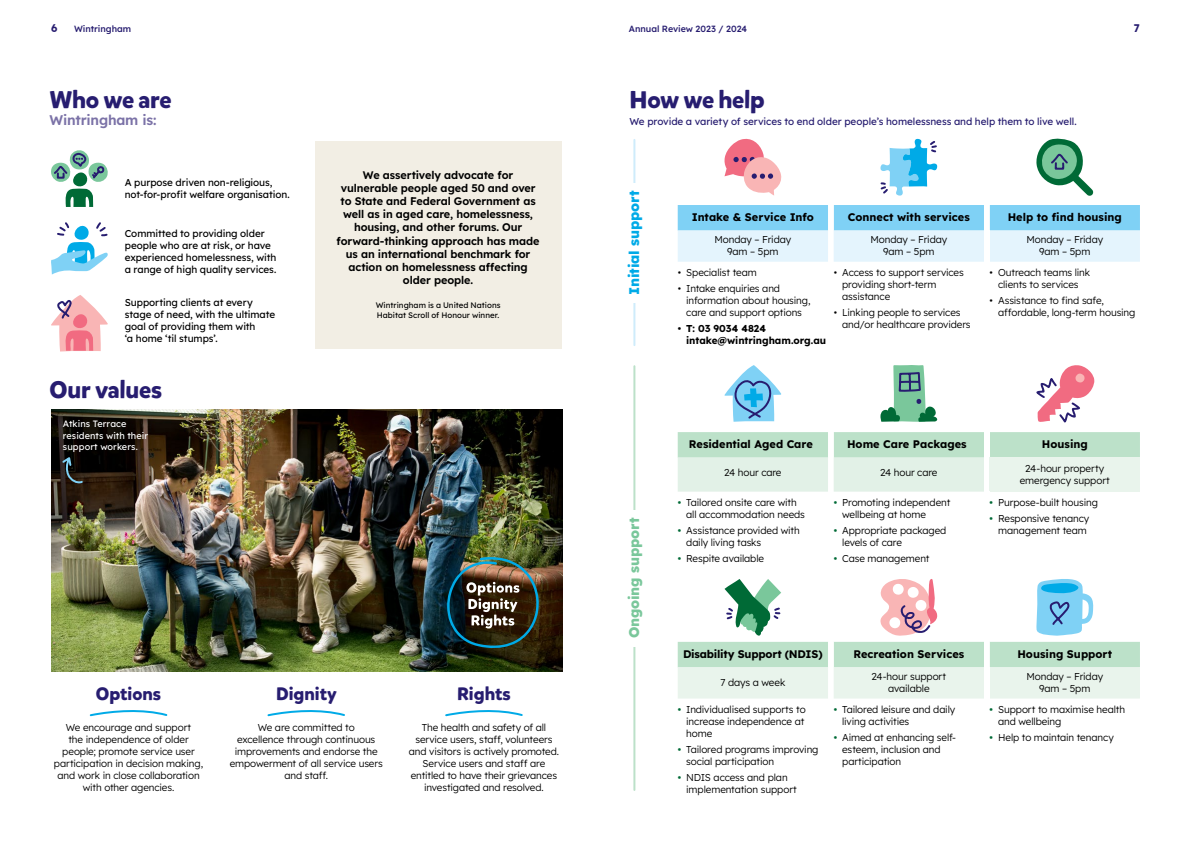
<style>
.page{position:relative;width:1191px;height:842px;background:#fff}
.page>*{position:absolute;margin:0;border:0;box-sizing:border-box;transform-origin:0 0}
.t1{font:700 24px "Mikado";letter-spacing:-.01em;color:#271d70}
.t2{font:700 18px "Mikado";color:#271d70}
.t3{font:600 14px "Lexend";letter-spacing:-.015em;color:#7b72a7}
.t4{font:800 14px "Lexend";letter-spacing:-.015em;color:#00aae7}
.t5{font:800 14px "Lexend";letter-spacing:-.01em;color:#7ac79b}
.t6{font:600 11px/13px "Lexend";letter-spacing:-.01em;color:#000;text-align:center}
.t7{font:700 11px "Lexend";color:#000}
.t8{font:700 11px "Lexend";letter-spacing:-.02em;color:#000}
.t9{font:700 11px "Lexend";color:#271d70}
.t10{font:300 10px/12px "Lexend";letter-spacing:-.01em;color:#000}
.t11{font:10px/12px "Lexend";letter-spacing:-.005em;color:#000}
.t12{font:10px "Lexend";letter-spacing:-.005em;color:#271d70}
.t13{font:700 10px/12px "Lexend";letter-spacing:-.005em;color:#000}
.t14{font:9.2px/11.7px "Lexend";letter-spacing:.005em;color:#fff}
.t15{font:500 9px "Lexend";letter-spacing:-.005em;color:#271d70}
.t16{font:8px/10px "Lexend";color:#000}
.s1{font-weight:700;color:#006a36}
</style>
<div class="page">
<img style="left:51px;top:410px;width:511px;height:262px">
<svg style="left:89px;top:710px;width:79px;height:7px"></svg>
<svg style="left:267px;top:710px;width:78px;height:7px"></svg>
<svg style="left:445px;top:710px;width:78px;height:7px"></svg>
<div style="left:315px;top:141px;width:246px;height:208px;background:#f2eee4"></div>
<svg style="left:51px;top:222px;width:57px;height:52px"></svg>
<svg style="left:51px;top:295px;width:57px;height:56px"></svg>
<svg style="left:51px;top:150px;width:57px;height:57px"></svg>
<img style="left:447px;top:557px;width:92px;height:91px">
<svg style="left:61px;top:455px;width:23px;height:29px"></svg>
<hr style="left:633px;top:366px;width:2px;height:424px;background:#bce1c9">
<hr style="left:633px;top:140px;width:2px;height:205px;background:#cfecfb">
<div style="left:629px;top:183px;width:10px;height:119px;background:#fff"></div>
<div style="left:629px;top:509px;width:10px;height:137px;background:#fff"></div>
<svg style="left:677px;top:642px;width:463px;height:57px;background:#d6ecdd"></svg>
<div style="left:984px;top:667px;width:5px;height:31px;background:#fff"></div>
<div style="left:984px;top:698px;width:5px;height:111px;background:#fff"></div>
<svg style="left:677px;top:205px;width:463px;height:57px;background:#b8e5f9"></svg>
<div style="left:984px;top:231px;width:5px;height:31px;background:#fff"></div>
<svg style="left:880px;top:139px;width:58px;height:57px"></svg>
<svg style="left:1036px;top:138px;width:57px;height:58px"></svg>
<svg style="left:724px;top:138px;width:58px;height:58px"></svg>
<svg style="left:880px;top:365px;width:57px;height:57px"></svg>
<svg style="left:677px;top:432px;width:463px;height:204px"></svg>
<svg style="left:724px;top:365px;width:57px;height:57px"></svg>
<svg style="left:1036px;top:365px;width:58px;height:58px"></svg>
<p class="t9" style="left:51px;top:19px;width:8px">6</p>
<p class="t15" style="left:74px;top:22px;width:59px">Wintringham</p>
<p class="t15" style="left:629px;top:22px;width:120px">Annual Review 2023 / 2024</p>
<p class="t9" style="left:1133px;top:19px;width:8px">7</p>
<h1 class="t1" style="left:50px;top:84px;width:123px">Who we are</h1>
<h3 class="t3" style="left:50px;top:110px;width:108px">Wintringham is:</h3>
<p class="t11" style="left:125px;top:175px;width:166px">A purpose driven non-religious, not-for-profit welfare organisation.</p>
<p class="t6" style="left:336px;top:168px;width:205px">We assertively advocate for vulnerable people aged 50 and over to State and Federal Government as well as in aged care, homelessness, housing, and other forums. Our forward-thinking approach has made us an international benchmark for action on homelessness affecting older people.</p>
<p class="t16" style="left:376px;top:299px;width:126px">Wintringham is a United Nations<br>Habitat Scroll of Honour winner.</p>
<p class="t11" style="left:125px;top:226px;width:153px">Committed to providing older people who are at risk, or have experienced homelessness, with a range of high quality services.</p>
<p class="t11" style="left:125px;top:295px;width:152px">Supporting clients at every stage of need, with the ultimate goal of providing them with<br>‘a home ‘til stumps’.</p>
<h1 class="t1" style="left:50px;top:374px;width:114px">Our values</h1>
<p class="t14" style="left:63px;top:417px;width:87px">Atkins Terrace residents with their support workers.</p>
<h2 class="t2" style="left:96px;top:683px;width:67px">Options</h2>
<h2 class="t2" style="left:276px;top:683px;width:62px">Dignity</h2>
<h2 class="t2" style="left:457px;top:683px;width:55px">Rights</h2>
<p class="t10" style="left:54px;top:721px;width:151px;text-align:center">We encourage and support<br>the independence of older people; promote service user participation in decision making, and work in close collaboration with other agencies.</p>
<p class="t10" style="left:230px;top:721px;width:155px;text-align:center">We are committed to<br>excellence through continuous improvements and endorse the empowerment of all service users and staff.</p>
<p class="t10" style="left:409px;top:721px;width:152px;text-align:center">The health and safety of all service users, staff, volunteers and visitors is actively promoted.<br>Service users and staff are entitled to have their grievances investigated and resolved.</p>
<h1 class="t1" style="left:629px;top:84px;width:137px">How we help</h1>
<p class="t12" style="left:629px;top:115px;width:448px">We provide a variety of services to end older people’s homelessness and help them to live well.</p>
<h3 class="t4" style="left:623px;top:295px;width:106px;rotate:-90deg">Initial support</h3>
<p class="t7" style="left:691px;top:208px;width:124px">Intake &amp; Service Info</p>
<p class="t7" style="left:848px;top:208px;width:123px">Connect with services</p>
<p class="t7" style="left:1007px;top:208px;width:116px">Help to find housing</p>
<p class="t10" style="left:714px;top:233px;width:78px;text-align:center">Monday – Friday<br>9am – 5pm</p>
<p class="t10" style="left:870px;top:233px;width:78px;text-align:center">Monday – Friday<br>9am – 5pm</p>
<p class="t10" style="left:1026px;top:233px;width:78px;text-align:center">Monday – Friday<br>9am – 5pm</p>
<p class="t10" style="left:677px;top:266px;width:80px">• Specialist team</p>
<p class="t10" style="left:686px;top:282px;width:126px;text-indent:-9px">• Intake enquiries and information about housing, care and support options</p>
<p class="t13" style="left:686px;top:322px;width:142px;text-indent:-9px">• T: 03 9034 4824 intake@wintringham.org.au</p>
<p class="t10" style="left:842px;top:266px;width:123px;text-indent:-9px">• Access to support services providing short-term assistance</p>
<p class="t10" style="left:842px;top:306px;width:130px;text-indent:-9px">• Linking people to services and/or healthcare providers</p>
<p class="t10" style="left:989px;top:266px;width:102px;text-align:center">• Outreach teams link clients to services</p>
<p class="t10" style="left:998px;top:294px;width:139px;text-indent:-9px">• Assistance to find safe, affordable, long-term housing</p>
<h3 class="t5" style="left:623px;top:638px;width:122px;rotate:-90deg">Ongoing support</h3>
<p class="t7" style="left:689px;top:436px;width:126px">Residential Aged Care</p>
<p class="t7" style="left:847px;top:436px;width:121px">Home Care Packages</p>
<p class="t7" style="left:1041px;top:436px;width:48px">Housing</p>
<p class="t10" style="left:724px;top:466px;width:59px">24 hour care</p>
<p class="t10" style="left:880px;top:466px;width:59px">24 hour care</p>
<p class="t10" style="left:1019px;top:462px;width:92px;text-align:center">24-hour property emergency support</p>
<p class="t10" style="left:686px;top:495px;width:120px;text-indent:-8px"><span class="s1">•</span> Tailored onsite care with all accommodation needs</p>
<p class="t10" style="left:686px;top:524px;width:115px;text-indent:-9px"><span class="s1">•</span> Assistance provided with daily living tasks</p>
<p class="t10" style="left:677px;top:552px;width:88px"><span class="s1">•</span> Respite available</p>
<p class="t10" style="left:842px;top:495px;width:110px;text-indent:-9px"><span class="s1">•</span> Promoting independent wellbeing at home</p>
<p class="t10" style="left:842px;top:524px;width:106px;text-indent:-9px"><span class="s1">•</span> Appropriate packaged levels of care</p>
<p class="t10" style="left:833px;top:552px;width:97px"><span class="s1">•</span> Case management</p>
<p class="t10" style="left:989px;top:495px;width:110px"><span class="s1">•</span> Purpose-built housing</p>
<p class="t10" style="left:989px;top:512px;width:101px;text-align:right"><span class="s1">•</span> Responsive tenancy management team</p>
<p class="t8" style="left:683px;top:645px;width:141px">Disability Support (NDIS)</p>
<p class="t7" style="left:853px;top:645px;width:112px">Recreation Services</p>
<p class="t7" style="left:1017px;top:645px;width:96px">Housing Support</p>
<p class="t10" style="left:720px;top:676px;width:66px">7 days a week</p>
<p class="t10" style="left:871px;top:670px;width:76px;text-align:center">24-hour support available</p>
<p class="t10" style="left:1026px;top:670px;width:78px;text-align:center">Monday – Friday<br>9am – 5pm</p>
<p class="t10" style="left:686px;top:702px;width:121px;text-indent:-9px"><span class="s1">•</span> Individualised supports to increase independence at home</p>
<p class="t10" style="left:686px;top:743px;width:134px;text-indent:-9px"><span class="s1">•</span> Tailored programs improving social participation</p>
<p class="t10" style="left:686px;top:771px;width:112px;text-indent:-9px"><span class="s1">•</span> NDIS access and plan implementation support</p>
<p class="t10" style="left:998px;top:702px;width:128px;text-indent:-9px"><span class="s1">•</span> Support to maximise health and wellbeing</p>
<p class="t10" style="left:989px;top:731px;width:126px"><span class="s1">•</span> Help to maintain tenancy</p>
<p class="t10" style="left:842px;top:702px;width:115px;text-indent:-9px"><span class="s1">•</span> Tailored leisure and daily living activities</p>
<p class="t10" style="left:842px;top:731px;width:115px;text-indent:-9px"><span class="s1">•</span> Aimed at enhancing self&shy;esteem, inclusion and participation</p>
</div>
